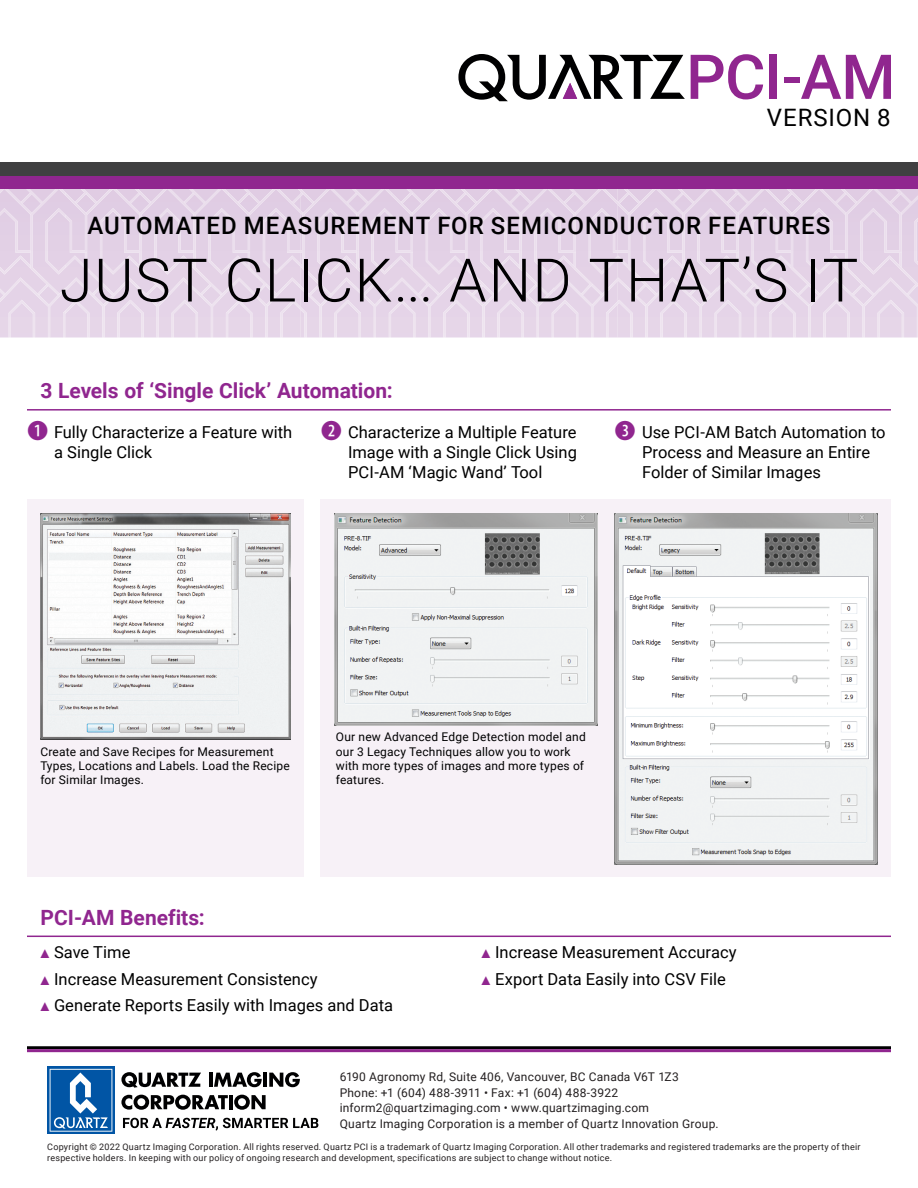
<style>
.page{position:relative;width:918px;height:1188px;background:#fff}
.page>*{position:absolute;margin:0;border:0;box-sizing:border-box;transform-origin:0 0}
.Intro_Headline{font:300 60px "Roboto";letter-spacing:.02em;color:#000001}
.t1{font:27px "Combi Numerals Solid";color:#90268f}
.Intro_Headline-2{font:500 24px "Roboto";letter-spacing:.045em;color:#000001}
.Header_01{font:24px "Roboto";letter-spacing:.035em;color:#000001}
.t2{font:700 21px "Roboto";color:#90268f}
.bullets-number{font:16.5px/19.8px "Roboto";color:#000001}
.Bullets{font:16.5px "Roboto";letter-spacing:.005em;color:#000001}
.t3{font:12px/14.4px "Roboto";letter-spacing:.015em;color:#000001}
.t4{font:12px "Roboto";letter-spacing:.015em;color:#231f20}
.Copyright{font:9px/10.8px "Roboto";letter-spacing:.025em;color:#231f20}
.s1{font-family:"Andale Mono";font-size:15px;color:#90268f}
</style>
<div class="page">
<svg style="left:0;top:189px;width:918px;height:149px;background:#e4d4e7"></svg>
<div style="left:321px;top:500px;width:570px;height:378px;background:#f7f1f7"></div>
<div style="left:27px;top:500px;width:276px;height:378px;background:#f7f1f7"></div>
<img style="left:335px;top:513px;width:263px;height:212px">
<img style="left:615px;top:513px;width:263px;height:352px">
<img style="left:41px;top:513px;width:249px;height:227px">
<hr style="left:27px;top:936px;width:864px;height:1px;background:#90268f">
<hr style="left:27px;top:409px;width:864px;height:2px;background:#90268f">
<div style="left:0;top:176px;width:918px;height:13px;background:#90268f"></div>
<div style="left:0;top:162px;width:918px;height:14px;background:#404041"></div>
<svg style="left:691px;top:54px;width:72px;height:45px"></svg>
<div style="left:770px;top:55px;width:7px;height:44px;background:#90268f"></div>
<div style="left:784px;top:77px;width:16px;height:6px;background:#90268f"></div>
<svg style="left:801px;top:55px;width:90px;height:44px"></svg>
<svg style="left:458px;top:54px;width:227px;height:47px"></svg>
<hr style="left:27px;top:1046px;width:864px;height:3px;background:#000001">
<hr style="left:27px;top:1049px;width:864px;height:3px;background:#90268f">
<svg style="left:47px;top:1066px;width:68px;height:68px"></svg>
<svg style="left:50px;top:1069px;width:62px;height:63px;background:#3b7cb9"></svg>
<svg style="left:123px;top:1118px;width:195px;height:13px"></svg>
<svg style="left:121px;top:1072px;width:80px;height:16px"></svg>
<hr style="left:209px;top:1073px;width:4px;height:14px;background:#000001">
<svg style="left:214px;top:1072px;width:48px;height:15px"></svg>
<hr style="left:263px;top:1073px;width:4px;height:14px;background:#000001">
<svg style="left:269px;top:1072px;width:31px;height:15px"></svg>
<svg style="left:121px;top:1095px;width:107px;height:15px"></svg>
<hr style="left:229px;top:1095px;width:4px;height:14px;background:#000001">
<svg style="left:234px;top:1095px;width:32px;height:15px"></svg>
<p class="Header_01" style="left:767px;top:101px;width:125px">VERSION 8</p>
<p class="Intro_Headline-2" style="left:88px;top:209px;width:744px">AUTOMATED MEASUREMENT FOR SEMICONDUCTOR FEATURES</p>
<p class="Intro_Headline" style="left:60px;top:238px;width:800px">JUST CLICK... AND THAT’S IT</p>
<p class="t2" style="left:40px;top:376px;width:354px">3 Levels of ‘Single Click’ Automation:</p>
<p class="bullets-number" style="left:54px;top:422px;width:240px">Fully Characterize a Feature with a Single Click</p>
<p class="bullets-number" style="left:348px;top:422px;width:231px;text-align:justify">Characterize a Multiple Feature Image with a Single Click Using PCI-AM ‘Magic Wand’ Tool</p>
<p class="bullets-number" style="left:642px;top:422px;width:245px">Use PCI-AM Batch Automation to<br>Process and Measure an Entire<br>Folder of Similar Images</p>
<p class="t1" style="left:27px;top:415px;width:23px">b</p>
<p class="t1" style="left:321px;top:415px;width:23px">c</p>
<p class="t1" style="left:615px;top:415px;width:23px">d</p>
<p class="t3" style="left:40px;top:744px;width:251px">Create and Save Recipes for Measurement<br>Types, Locations and Labels. Load the Recipe for Similar Images.</p>
<p class="t3" style="left:336px;top:729px;width:251px">Our new Advanced Edge Detection model and our 3 Legacy Techniques allow you to work with more types of images and more types of features.</p>
<p class="t2" style="left:40px;top:903px;width:166px">PCI-AM Benefits:</p>
<p class="Bullets" style="left:40px;top:941px;width:92px"><span class="s1">▲</span> Save Time</p>
<p class="Bullets" style="left:40px;top:967px;width:279px"><span class="s1">▲</span> Increase Measurement Consistency</p>
<p class="Bullets" style="left:40px;top:994px;width:354px"><span class="s1">▲</span> Generate Reports Easily with Images and Data</p>
<p class="Bullets" style="left:482px;top:941px;width:257px"><span class="s1">▲</span> Increase Measurement Accuracy</p>
<p class="Bullets" style="left:482px;top:967px;width:246px"><span class="s1">▲</span> Export Data Easily into CSV File</p>
<p class="t4" style="left:340px;top:1068px;width:341px">6190 Agronomy Rd, Suite 406, Vancouver, BC Canada V6T 1Z3</p>
<p class="t4" style="left:340px;top:1084px;width:280px">Phone: +1 (604) 488-3911 • Fax: +1 (604) 488-3922</p>
<p class="t4" style="left:340px;top:1100px;width:311px">inform2@quartzimaging.com • www.quartzimaging.com</p>
<p class="t4" style="left:340px;top:1115px;width:380px">Quartz Imaging Corporation is a member of Quartz Innovation Group.</p>
<p class="Copyright" style="left:47px;top:1141px;width:815px">Copyright © 2022 Quartz Imaging Corporation. All rights reserved. Quartz PCI is a trademark of Quartz Imaging Corporation. All other trademarks and registered trademarks are the property of their respective holders. In keeping with our policy of ongoing research and development, specifications are subject to change without notice.</p>
</div>
